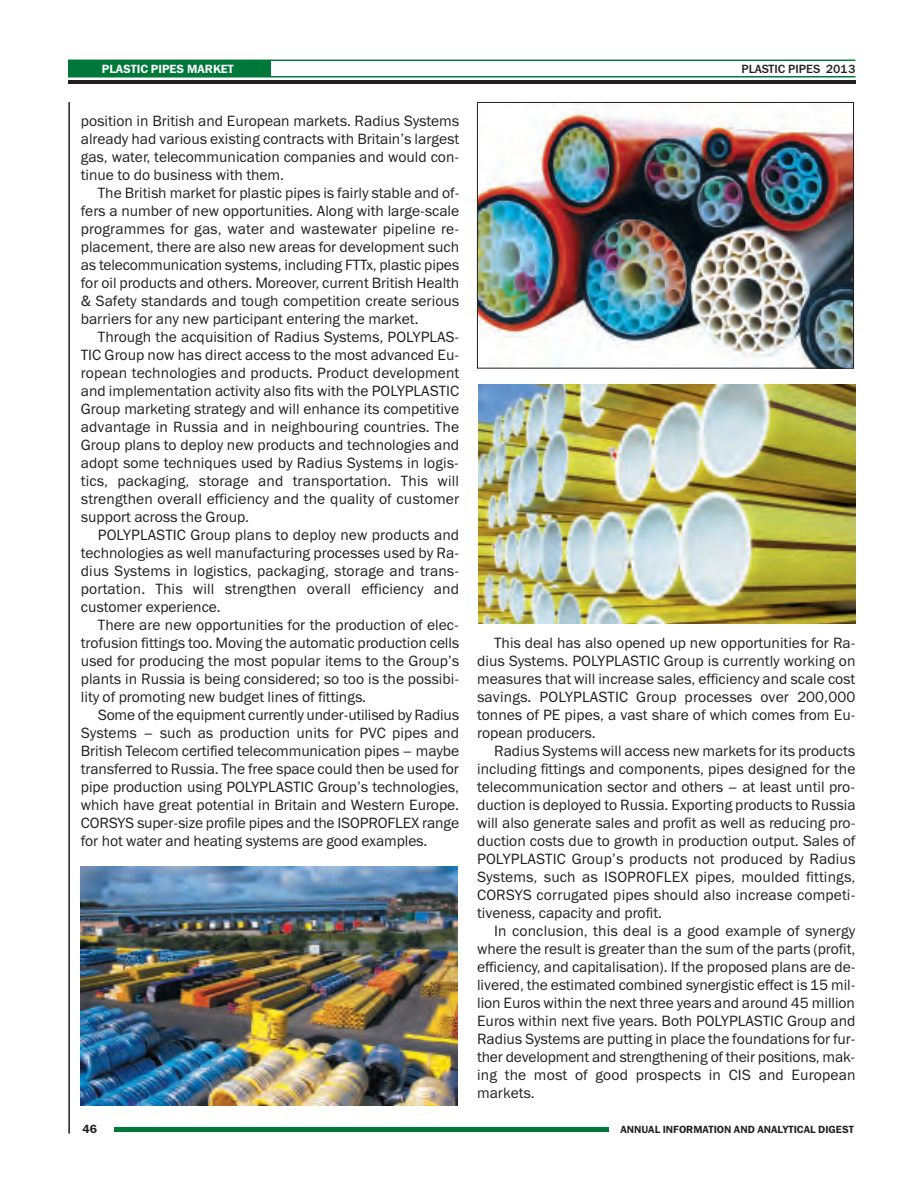
<style>
.page{position:relative;width:915px;height:1191px;background:#fff}
.page>*{position:absolute;margin:0;border:0;box-sizing:border-box;transform-origin:0 0}
.t1{font:15px/18px "Franklin Gothic Book C";color:#231f20;text-align:justify}
.t2{font:12px "Franklin Gothic Demi C";color:#fff}
.t3{font:12px "Franklin Gothic Medium C";color:#231f20}
.t4{font:12px "Franklin Gothic Demi C";color:#231f20}
.t5{font:10.5px "Franklin Gothic Demi C";color:#231f20}
</style>
<div class="page">
<hr style="left:68px;top:102px;width:2px;height:1031px;background:#231f20">
<hr style="left:114px;top:1127px;width:494px;height:4px;background:#00783a">
<hr style="left:68px;top:76px;width:787px;height:1px;background:#00783a">
<hr style="left:68px;top:60px;width:787px;height:1px;background:#00783a">
<hr style="left:68px;top:80px;width:787px;height:3px;background:#231f20">
<div style="left:68px;top:60px;width:202px;height:16px;background:#00783a"></div>
<img style="left:81px;top:866px;width:376px;height:240px">
<img style="left:478px;top:384px;width:377px;height:240px">
<img style="left:479px;top:104px;width:372px;height:262px">
<div style="left:477px;top:102px;width:376px;height:266px;border:1px solid #231f20"></div>
<p class="t2" style="left:102px;top:62px;width:133px">PLASTIC PIPES MARKET</p>
<p class="t3" style="left:741px;top:62px;width:115px">PLASTIC PIPES 2013</p>
<p class="t1" style="left:81px;top:112px;width:379px">position in British and European markets. Radius Systems already had various existing contracts with Britain’s largest gas, water, telecommunication companies and would con&shy;tinue to do business with them.</p>
<p class="t1" style="left:81px;top:184px;width:380px;text-indent:17px">The British market for plastic pipes is fairly stable and of&shy;fers a number of new opportunities. Along with large-scale programmes for gas, water and wastewater pipeline re&shy;placement, there are also new areas for development such as telecommunication systems, including FTTx, plastic pipes for oil products and others. Moreover, current British Health &amp; Safety standards and tough competition create serious barriers for any new participant entering the market.</p>
<p class="t1" style="left:81px;top:328px;width:380px;text-indent:17px">Through the acquisition of Radius Systems, POLYPLAS-TIC Group now has direct access to the most advanced Eu&shy;ropean technologies and products. Product development and implementation activity also fits with the POLYPLASTIC Group marketing strategy and will enhance its competitive advantage in Russia and in neighbouring countries. The Group plans to deploy new products and technologies and adopt some techniques used by Radius Systems in logis&shy;tics, packaging, storage and transportation. This will strengthen overall efficiency and the quality of customer support across the Group.</p>
<p class="t1" style="left:81px;top:526px;width:379px;text-indent:17px">POLYPLASTIC Group plans to deploy new products and technologies as well manufacturing processes used by Ra&shy;dius Systems in logistics, packaging, storage and trans&shy;portation. This will strengthen overall efficiency and customer experience.</p>
<p class="t1" style="left:81px;top:616px;width:380px;text-indent:17px">There are new opportunities for the production of elec&shy;trofusion fittings too. Moving the automatic production cells used for producing the most popular items to the Group’s plants in Russia is being considered; so too is the possibi&shy;lity of promoting new budget lines of fittings.</p>
<p class="t1" style="left:81px;top:706px;width:379px;text-indent:17px">Some of the equipment currently under-utilised by Radius Systems – such as production units for PVC pipes and British Telecom certified telecommunication pipes – maybe transferred to Russia. The free space could then be used for pipe production using POLYPLASTIC Group’s technologies, which have great potential in Britain and Western Europe.<br>CORSYS super-size profile pipes and the ISOPROFLEX range for hot water and heating systems are good examples.</p>
<p class="t4" style="left:82px;top:1122px;width:16px">46</p>
<p class="t1" style="left:477px;top:634px;width:379px;text-indent:17px">This deal has also opened up new opportunities for Ra&shy;dius Systems. POLYPLASTIC Group is currently working on measures that will increase sales, efficiency and scale cost savings. POLYPLASTIC Group processes over 200,000 tonnes of PE pipes, a vast share of which comes from Eu&shy;ropean producers.</p>
<p class="t1" style="left:477px;top:742px;width:380px;text-indent:17px">Radius Systems will access new markets for its products including fittings and components, pipes designed for the telecommunication sector and others – at least until pro&shy;duction is deployed to Russia. Exporting products to Russia will also generate sales and profit as well as reducing pro&shy;duction costs due to growth in production output. Sales of POLYPLASTIC Group’s products not produced by Radius Systems, such as ISOPROFLEX pipes, moulded fittings, CORSYS corrugated pipes should also increase competi&shy;tiveness, capacity and profit.</p>
<p class="t1" style="left:477px;top:922px;width:380px;text-indent:17px">In conclusion, this deal is a good example of synergy where the result is greater than the sum of the parts (profit, efficiency, and capitalisation). If the proposed plans are de&shy;livered, the estimated combined synergistic effect is 15 mil&shy;lion Euros within the next three years and around 45 million Euros within next five years. Both POLYPLASTIC Group and Radius Systems are putting in place the foundations for fur&shy;ther development and strengthening of their positions, mak&shy;ing the most of good prospects in CIS and European markets.</p>
<p class="t5" style="left:620px;top:1122px;width:235px">ANNUAL INFORMATION AND ANALYTICAL DIGEST</p>
</div>
